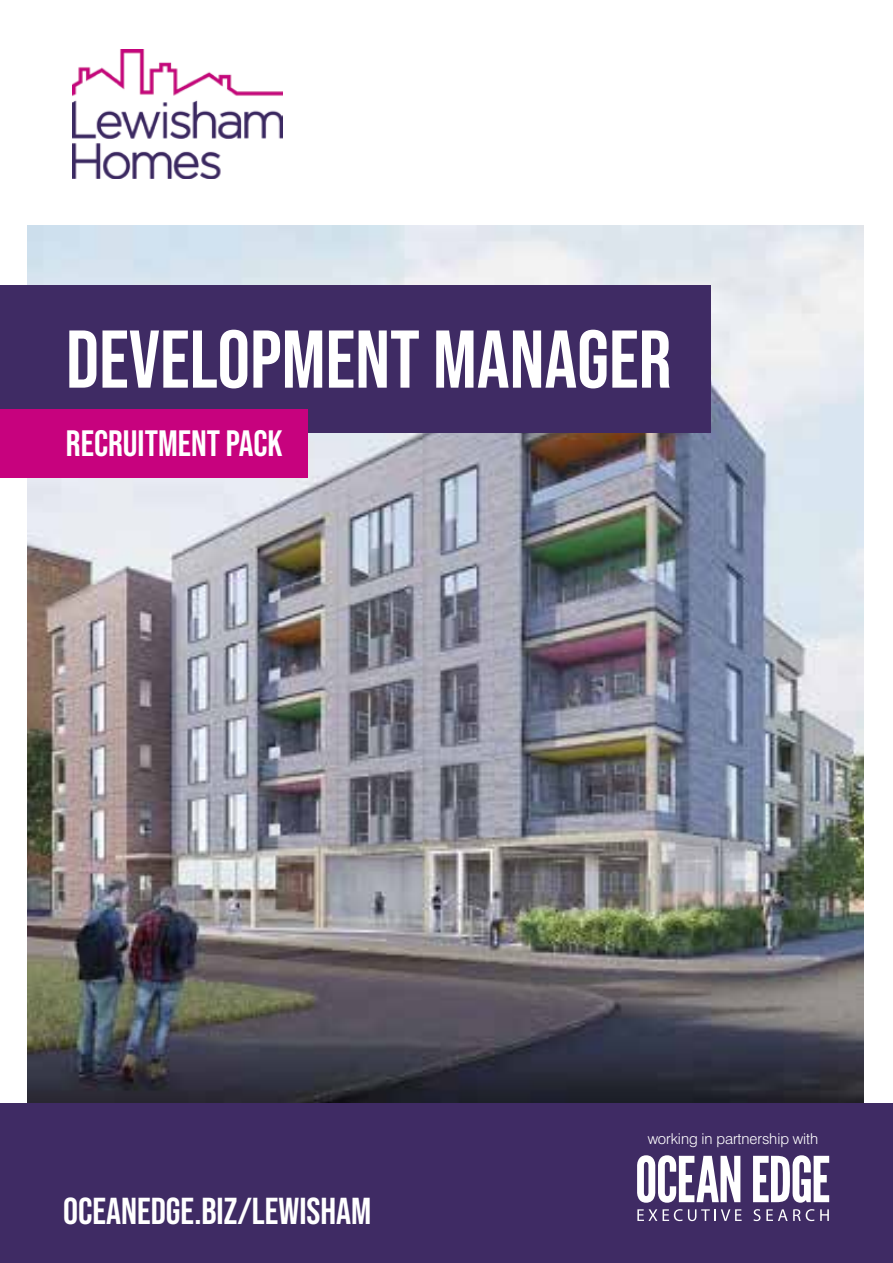
<style>
.page{position:relative;width:893px;height:1263px;background:#fff}
.page>*{position:absolute;margin:0;border:0;box-sizing:border-box;transform-origin:0 0}
.t1{font:81.75px "Bebas Neue";color:#fff}
.t2{font:37.5px "Bebas Neue";color:#fff}
.t3{font:36.75px "Bebas Neue";color:#fff}
.t4{font:300 15px "Swiss 721 BT";letter-spacing:-.005em;color:#fff}
</style>
<div class="page">
<img style="left:28px;top:225px;width:835px;height:878px">
<div style="left:0;top:1103px;width:893px;height:160px;background:#3f2b64"></div>
<svg style="left:637px;top:1155px;width:103px;height:48px"></svg>
<svg style="left:753px;top:1155px;width:76px;height:48px"></svg>
<svg style="left:637px;top:1209px;width:20px;height:12px"></svg>
<svg style="left:663px;top:1209px;width:79px;height:12px"></svg>
<svg style="left:753px;top:1209px;width:7px;height:12px"></svg>
<svg style="left:766px;top:1209px;width:48px;height:12px"></svg>
<svg style="left:820px;top:1209px;width:9px;height:12px"></svg>
<img style="left:72px;top:50px;width:211px;height:129px">
<div style="left:0;top:285px;width:710px;height:147px;background:#3f2b64"></div>
<div style="left:0;top:409px;width:307px;height:68px;background:#c7027e"></div>
<h1 class="t1" style="left:66px;top:313px;width:607px">DEVELOPMENT MANAGER</h1>
<h3 class="t3" style="left:66px;top:422px;width:218px">RECRUITMENT PACK</h3>
<h2 class="t2" style="left:63px;top:1189px;width:310px">OCEANEDGE.BIZ/LEWISHAM</h2>
<p class="t4" style="left:648px;top:1129px;width:172px">working in partnership with</p>
</div>
